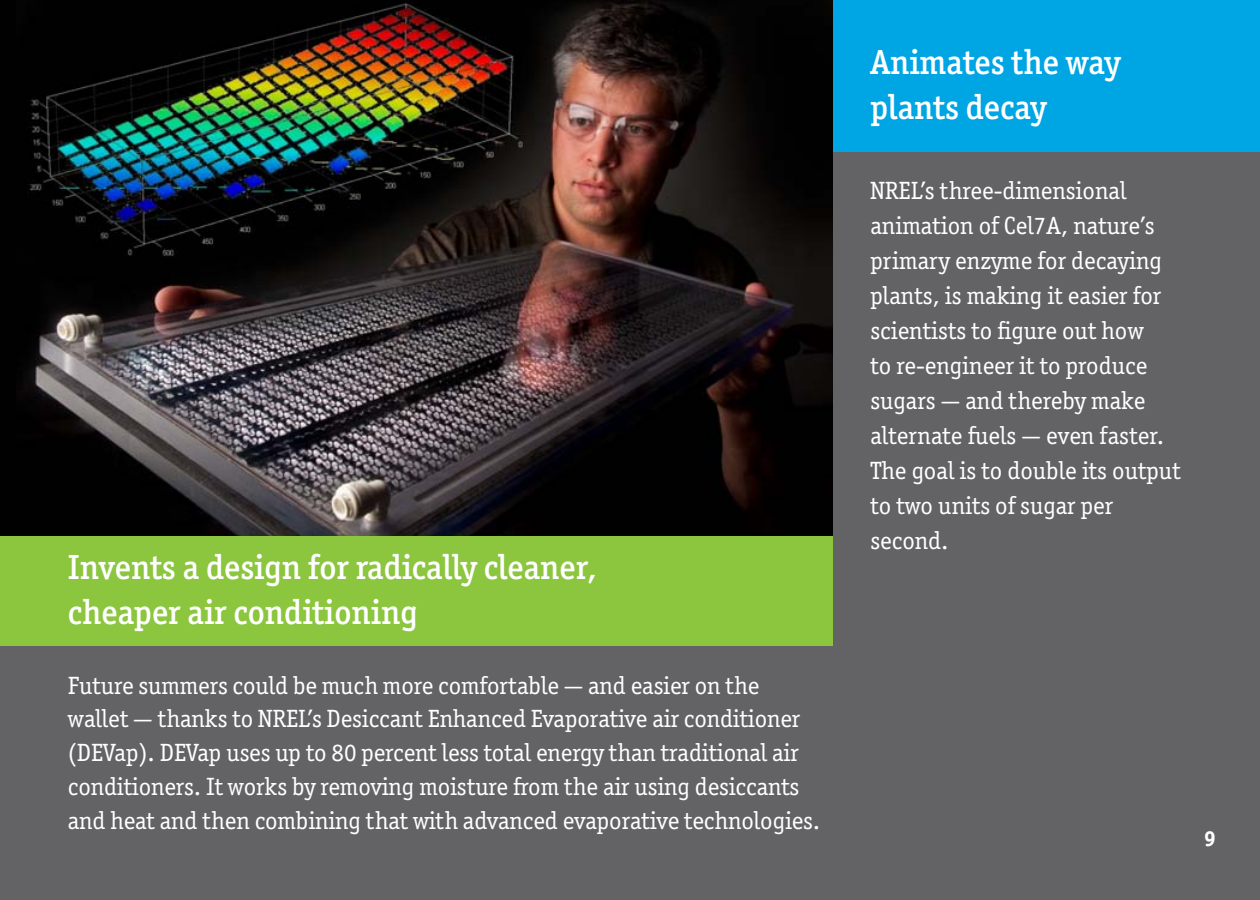
<style>
.page{position:relative;width:1260px;height:900px;background:#636366}
.page>*{position:absolute;margin:0;border:0;box-sizing:border-box;transform-origin:0 0}
.t1{font:500 35px/45px "Officina Serif ITC Std";color:#fff}
.t2{font:25px/35px "Officina Serif ITC Std";letter-spacing:-.005em;color:#fff}
.t3{font:700 22.5px "Officina Display ITC Std";color:#fff}
</style>
<div class="page">
<img style="left:0;top:0;width:832px;height:536px">
<div style="left:0;top:536px;width:832px;height:110px;background:#8bc63e"></div>
<div style="left:833px;top:0;width:427px;height:151px;background:#00a5e3"></div>
<p class="t1" style="left:68px;top:545px;width:531px">Invents a design for radically cleaner, cheaper air conditioning</p>
<p class="t2" style="left:68px;top:668px;width:754px;line-height:33.8px">Future summers could be much more comfortable — and easier on the wallet — thanks to NREL’s Desiccant Enhanced Evaporative air conditioner (DEVap). DEVap uses up to 80 percent less total energy than traditional air conditioners. It works by removing moisture from the air using desiccants and heat and then combining that with advanced evaporative technologies.</p>
<p class="t1" style="left:870px;top:40px;width:252px">Animates the way plants decay</p>
<p class="t2" style="left:870px;top:173px;width:312px">NREL’s three-dimensional animation of Cel7A, nature’s primary enzyme for decaying plants, is making it easier for scientists to figure out how<br>to re-engineer it to produce sugars — and thereby make alternate fuels — even faster.<br>The goal is to double its output to two units of sugar per second.</p>
<p class="t3" style="left:1205px;top:825px;width:12px">9</p>
</div>
